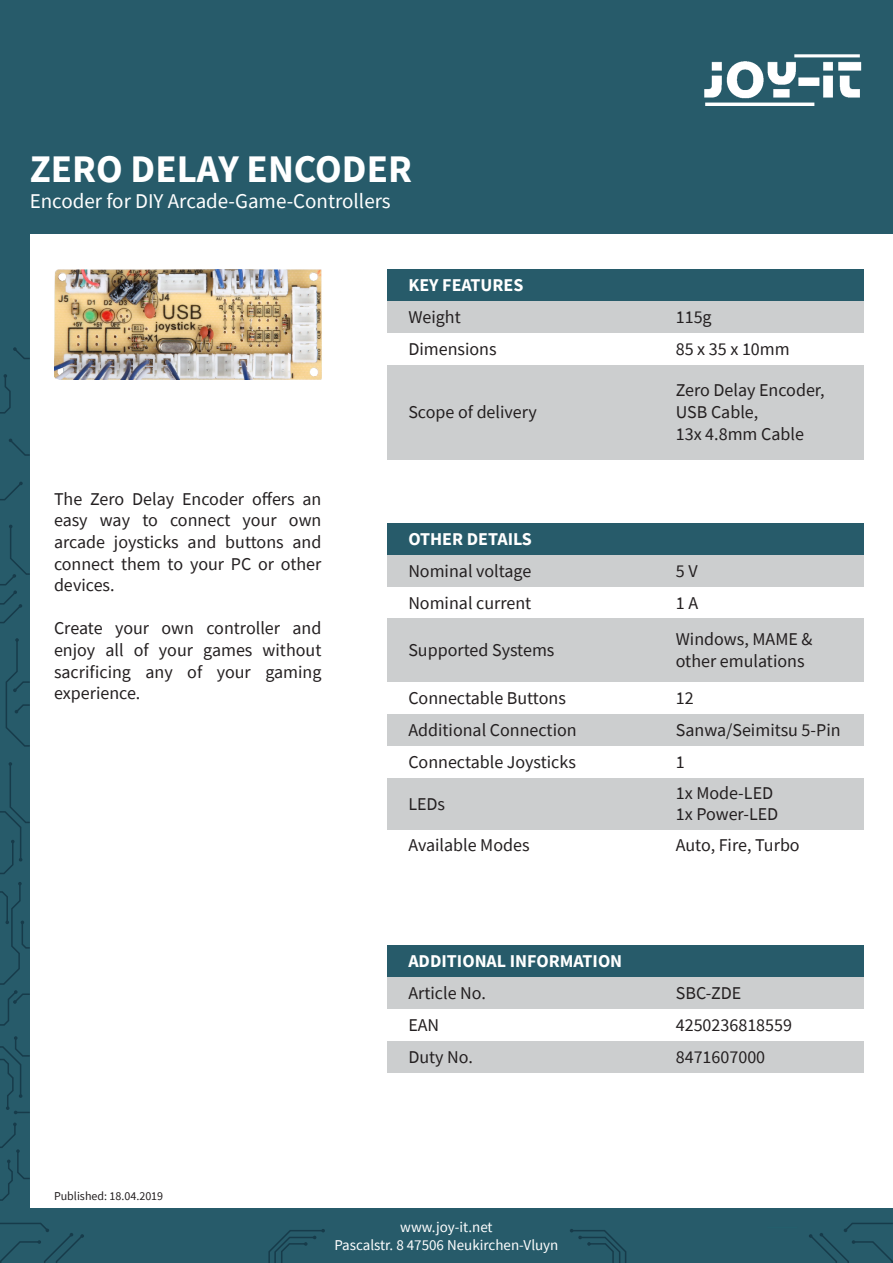
<style>
.page{position:relative;width:893px;height:1263px;background:#fff}
.page>*{position:absolute;margin:0;border:0;box-sizing:border-box;transform-origin:0 0}
.t1{font:700 39px "Source Sans Pro";color:#fff}
.t2{font:21px "Source Sans Pro";color:#fff}
.t3{font:18px/21.6px "Source Sans Pro";color:#231f20;text-align:justify}
.t4{font:700 18px "Source Sans Pro";color:#fff}
.t5{font:15px "Source Sans Pro";color:#fff}
.t6{font:12px "Source Sans Pro";color:#231f20}
</style>
<div class="page">
<div style="left:387px;top:779px;width:476px;height:51px;background:#cccecf"></div>
<div style="left:387px;top:714px;width:476px;height:32px;background:#cccecf"></div>
<div style="left:387px;top:365px;width:476px;height:94px;background:#cccecf"></div>
<div style="left:387px;top:301px;width:476px;height:32px;background:#cccecf"></div>
<div style="left:0;top:0;width:893px;height:234px;background:#275b6a"></div>
<img style="left:704px;top:54px;width:158px;height:52px">
<div style="left:0;top:208px;width:30px;height:1055px;background:#275b6a"></div>
<div style="left:387px;top:269px;width:476px;height:32px;background:#275b6a"></div>
<div style="left:387px;top:523px;width:476px;height:32px;background:#275b6a"></div>
<svg style="left:0;top:1122px;width:30px;height:79px"></svg>
<svg style="left:0;top:1036px;width:30px;height:78px"></svg>
<svg style="left:0;top:882px;width:30px;height:144px"></svg>
<svg style="left:0;top:762px;width:30px;height:112px"></svg>
<svg style="left:5px;top:638px;width:25px;height:109px"></svg>
<svg style="left:0;top:525px;width:30px;height:99px"></svg>
<svg style="left:0;top:482px;width:23px;height:19px"></svg>
<svg style="left:9px;top:438px;width:21px;height:18px"></svg>
<svg style="left:0;top:374px;width:11px;height:40px"></svg>
<svg style="left:13px;top:347px;width:17px;height:12px"></svg>
<div style="left:387px;top:618px;width:476px;height:64px;background:#cccecf"></div>
<div style="left:0;top:1209px;width:893px;height:54px;background:#275b6a"></div>
<svg style="left:268px;top:1229px;width:57px;height:34px"></svg>
<svg style="left:570px;top:1229px;width:57px;height:34px"></svg>
<svg style="left:0;top:1223px;width:84px;height:40px"></svg>
<svg style="left:809px;top:1223px;width:84px;height:40px"></svg>
<div style="left:387px;top:977px;width:476px;height:32px;background:#cccecf"></div>
<div style="left:387px;top:945px;width:476px;height:32px;background:#275b6a"></div>
<div style="left:387px;top:1041px;width:476px;height:32px;background:#cccecf"></div>
<img style="left:54px;top:269px;width:267px;height:110px">
<div style="left:387px;top:555px;width:476px;height:32px;background:#cccecf"></div>
<p class="t1" style="left:30px;top:143px;width:384px">ZERO DELAY ENCODER</p>
<p class="t2" style="left:30px;top:187px;width:362px">Encoder for DIY Arcade-Game-Controllers</p>
<p class="t4" style="left:408px;top:273px;width:117px">KEY FEATURES</p>
<p class="t3" style="left:408px;top:306px;width:54px">Weight</p>
<p class="t3" style="left:676px;top:306px;width:37px">115g</p>
<p class="t3" style="left:408px;top:338px;width:90px">Dimensions</p>
<p class="t3" style="left:676px;top:338px;width:115px">85 x 35 x 10mm</p>
<p class="t3" style="left:54px;top:488px;width:269px">The Zero Delay Encoder offers an easy way to connect your own arcade joysticks and buttons and connect them to your PC or other devices.</p>
<p class="t3" style="left:54px;top:617px;width:269px">Create your own controller and enjoy all of your games without sacrificing any of your gaming experience.</p>
<p class="t3" style="left:408px;top:401px;width:130px">Scope of delivery</p>
<p class="t4" style="left:408px;top:527px;width:125px">OTHER DETAILS</p>
<p class="t3" style="left:676px;top:380px;width:150px">Zero Delay Encoder,</p>
<p class="t3" style="left:676px;top:401px;width:84px">USB Cable,</p>
<p class="t3" style="left:676px;top:423px;width:130px">13x 4.8mm Cable</p>
<p class="t3" style="left:408px;top:560px;width:125px">Nominal voltage</p>
<p class="t3" style="left:676px;top:560px;width:23px">5 V</p>
<p class="t3" style="left:408px;top:592px;width:125px">Nominal current</p>
<p class="t3" style="left:676px;top:592px;width:24px">1 A</p>
<p class="t3" style="left:408px;top:639px;width:148px">Supported Systems</p>
<p class="t3" style="left:676px;top:629px;width:138px">Windows, MAME &amp; other emulations</p>
<p class="t3" style="left:408px;top:687px;width:159px">Connectable Buttons</p>
<p class="t3" style="left:676px;top:687px;width:19px">12</p>
<p class="t3" style="left:408px;top:719px;width:170px">Additional Connection</p>
<p class="t3" style="left:676px;top:719px;width:166px">Sanwa/Seimitsu 5-Pin</p>
<p class="t3" style="left:408px;top:751px;width:169px">Connectable Joysticks</p>
<p class="t3" style="left:676px;top:751px;width:10px">1</p>
<p class="t3" style="left:408px;top:793px;width:38px">LEDs</p>
<p class="t3" style="left:676px;top:782px;width:99px">1x Mode-LED</p>
<p class="t3" style="left:676px;top:803px;width:104px">1x Power-LED</p>
<p class="t3" style="left:408px;top:834px;width:123px">Available Modes</p>
<p class="t3" style="left:676px;top:834px;width:125px">Auto, Fire, Turbo</p>
<p class="t4" style="left:408px;top:949px;width:215px">ADDITIONAL INFORMATION</p>
<p class="t3" style="left:408px;top:982px;width:79px">Article No.</p>
<p class="t3" style="left:676px;top:982px;width:67px">SBC-ZDE</p>
<p class="t3" style="left:408px;top:1014px;width:32px">EAN</p>
<p class="t3" style="left:676px;top:1014px;width:118px">4250236818559</p>
<p class="t3" style="left:408px;top:1046px;width:66px">Duty No.</p>
<p class="t3" style="left:676px;top:1046px;width:91px">8471607000</p>
<p class="t6" style="left:54px;top:1188px;width:111px">Published: 18.04.2019</p>
<p class="t5" style="left:400px;top:1217px;width:94px">www.joy-it.net</p>
<p class="t5" style="left:334px;top:1235px;width:226px">Pascalstr. 8 47506 Neukirchen-Vluyn</p>
</div>
